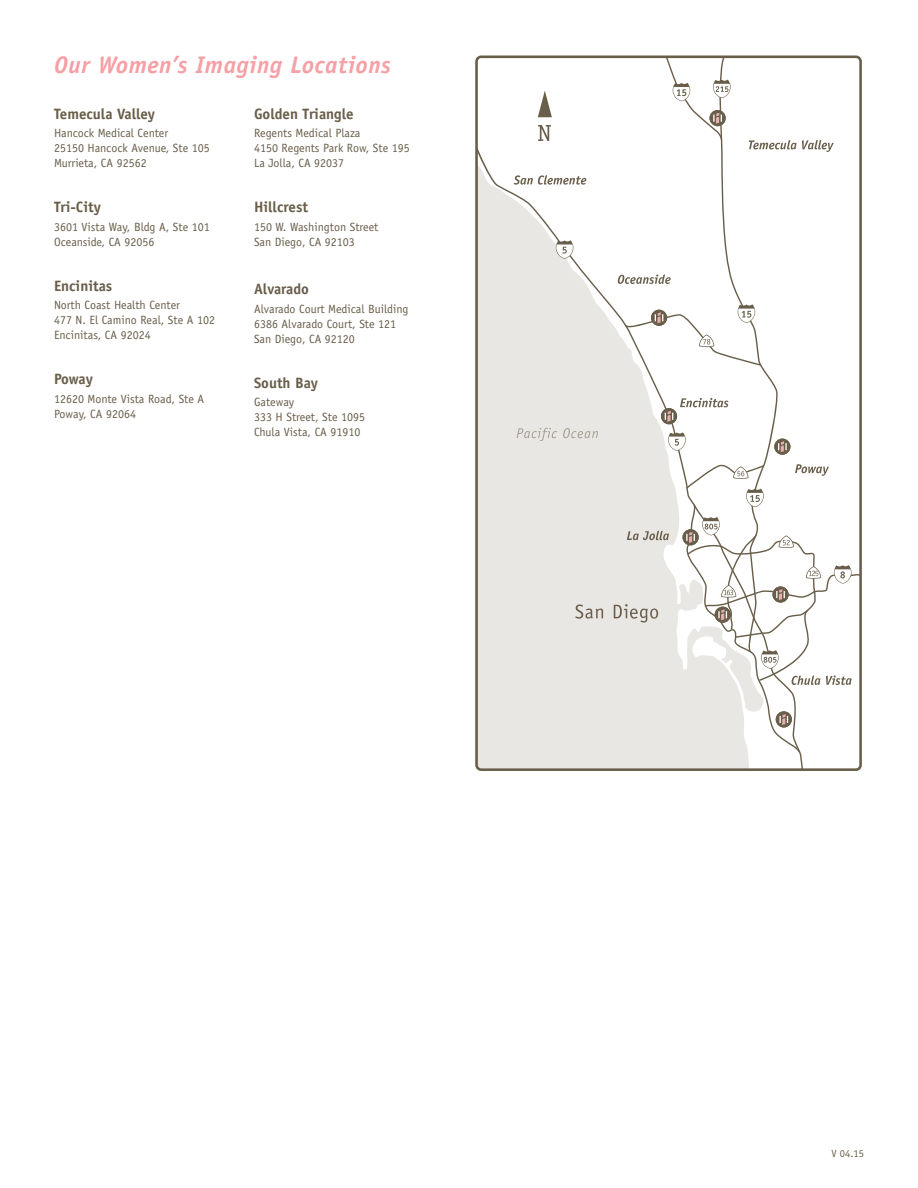
<style>
.page{position:relative;width:918px;height:1188px;background:#fff}
.page>*{position:absolute;margin:0;border:0;box-sizing:border-box;transform-origin:0 0}
.t1{font:italic 700 24px "Officina Sans";letter-spacing:.025em;color:#f6a0a5}
.t2{font:700 15px "Officina Sans";color:#695e4a}
.t3{font:12px/15px "Officina Sans";color:#695e4a}
.t4{font:10.5px "Officina Sans";color:#695e4a}
</style>
<div class="page">
<svg style="left:479px;top:152px;width:324px;height:615px;fill:#e9e7e4"></svg>
<svg style="left:666px;top:60px;width:113px;height:592px"></svg>
<svg style="left:618px;top:274px;width:53px;height:10px"></svg>
<svg style="left:749px;top:140px;width:85px;height:12px"></svg>
<svg style="left:575px;top:604px;width:28px;height:15px"></svg>
<svg style="left:614px;top:604px;width:44px;height:19px"></svg>
<svg style="left:517px;top:428px;width:40px;height:13px"></svg>
<svg style="left:563px;top:428px;width:35px;height:10px"></svg>
<svg style="left:680px;top:398px;width:48px;height:9px"></svg>
<svg style="left:627px;top:531px;width:42px;height:9px"></svg>
<svg style="left:514px;top:175px;width:72px;height:10px"></svg>
<svg style="left:538px;top:91px;width:14px;height:26px"></svg>
<svg style="left:538px;top:125px;width:13px;height:16px"></svg>
<svg style="left:673px;top:83px;width:17px;height:18px"></svg>
<svg style="left:668px;top:432px;width:18px;height:19px"></svg>
<svg style="left:556px;top:240px;width:17px;height:19px"></svg>
<div style="left:475px;top:56px;width:387px;height:715px;border:3px solid #695e4a;border-radius:5px"></div>
<div style="left:710px;top:110px;width:16px;height:16px;background:#695e4a;border-radius:50%"></div>
<svg style="left:713px;top:56px;width:18px;height:84px"></svg>
<svg style="left:625px;top:304px;width:136px;height:62px"></svg>
<svg style="left:661px;top:408px;width:16px;height:16px"></svg>
<svg style="left:665px;top:411px;width:8px;height:11px"></svg>
<div style="left:774px;top:439px;width:16px;height:16px;background:#695e4a;border-radius:50%"></div>
<svg style="left:778px;top:441px;width:9px;height:11px"></svg>
<div style="left:683px;top:529px;width:16px;height:16px;background:#695e4a;border-radius:50%"></div>
<svg style="left:686px;top:464px;width:175px;height:289px"></svg>
<h1 class="t1" style="left:54px;top:50px;width:338px">Our Women’s Imaging Locations</h1>
<p class="t2" style="left:254px;top:104px;width:101px">Golden Triangle</p>
<p class="t3" style="left:254px;top:126px;width:157px">Regents Medical Plaza<br>4150 Regents Park Row, Ste 195<br>La Jolla, CA 92037</p>
<p class="t2" style="left:254px;top:198px;width:55px">Hillcrest</p>
<p class="t3" style="left:254px;top:219px;width:126px">150 W. Washington Street<br>San Diego, CA 92103</p>
<p class="t2" style="left:254px;top:280px;width:57px">Alvarado</p>
<p class="t3" style="left:254px;top:301px;width:156px">Alvarado Court Medical Building<br>6386 Alvarado Court, Ste 121<br>San Diego, CA 92120</p>
<p class="t2" style="left:254px;top:373px;width:66px">South Bay</p>
<p class="t3" style="left:254px;top:395px;width:113px">Gateway<br>333 H Street, Ste 1095<br>Chula Vista, CA 91910</p>
<p class="t2" style="left:54px;top:104px;width:103px">Temecula Valley</p>
<p class="t3" style="left:54px;top:126px;width:157px">Hancock Medical Center<br>25150 Hancock Avenue, Ste 105<br>Murrieta, CA 92562</p>
<p class="t2" style="left:54px;top:198px;width:48px">Tri-City</p>
<p class="t3" style="left:54px;top:219px;width:157px">3601 Vista Way, Bldg A, Ste 101<br>Oceanside, CA 92056</p>
<p class="t2" style="left:54px;top:276px;width:60px">Encinitas</p>
<p class="t3" style="left:54px;top:298px;width:163px">North Coast Health Center<br>477 N. El Camino Real, Ste A 102<br>Encinitas, CA 92024</p>
<p class="t2" style="left:54px;top:370px;width:40px">Poway</p>
<p class="t3" style="left:54px;top:391px;width:152px">12620 Monte Vista Road, Ste A<br>Poway, CA 92064</p>
<p class="t4" style="left:832px;top:1147px;width:34px">V 04.15</p>
</div>
